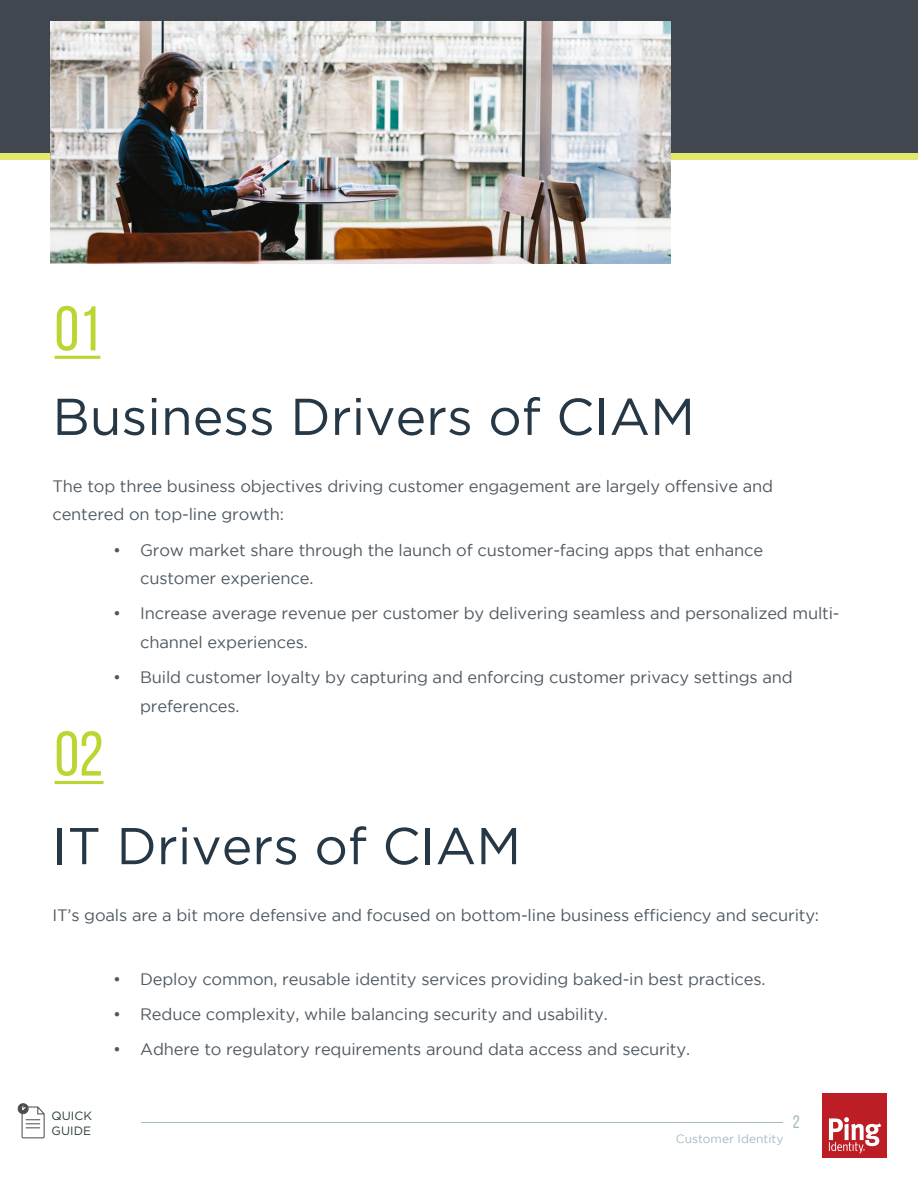
<style>
.page{position:relative;width:918px;height:1188px;background:#fff}
.page>*{position:absolute;margin:0;border:0;box-sizing:border-box;transform-origin:0 0}
.t1{font:63px "Bebas Neue";color:#bdd531}
.t2{font:51.75px "Gotham";color:#263746}
.t3{font:18px "Bebas Neue";color:#a5bbc3}
.t4{font:16.5px/28.5px "Gotham";letter-spacing:-.01em;color:#4f5961}
.t5{font:12px "Gotham";color:#a5bbc3}
.t6{font:12px/15px "Gotham";color:#2b3b3e}
</style>
<div class="page">
<hr style="left:141px;top:1122px;width:642px;height:1px;background:#a2b8c4">
<div style="left:822px;top:1093px;width:65px;height:65px;background:#bd1e26"></div>
<svg style="left:829px;top:1117px;width:52px;height:37px"></svg>
<svg style="left:18px;top:1104px;width:27px;height:34px"></svg>
<div style="left:0;top:0;width:918px;height:153px;background:#40474f"></div>
<div style="left:0;top:153px;width:918px;height:6px;background:#e3e76f"></div>
<img style="left:51px;top:22px;width:620px;height:242px">
<hr style="left:55px;top:356px;width:45px;height:3px;background:#bdd531">
<hr style="left:55px;top:781px;width:48px;height:3px;background:#bdd531">
<h1 class="t1" style="left:55px;top:294px;width:47px">01</h1>
<h2 class="t2" style="left:52px;top:388px;width:644px">Business Drivers of CIAM</h2>
<p class="t4" style="left:52px;top:472px;width:722px">The top three business objectives driving customer engagement are largely offensive and centered on top-line growth:</p>
<p class="t4" style="left:140px;top:535px;width:625px;text-indent:-27px">• Grow market share through the launch of customer-facing apps that enhance customer experience.</p>
<p class="t4" style="left:140px;top:599px;width:701px;text-indent:-27px">• Increase average revenue per customer by delivering seamless and personalized multi&shy;channel experiences.</p>
<p class="t4" style="left:140px;top:663px;width:654px;text-indent:-27px">• Build customer loyalty by capturing and enforcing customer privacy settings and preferences.</p>
<h1 class="t1" style="left:55px;top:720px;width:50px">02</h1>
<h2 class="t2" style="left:52px;top:817px;width:470px">IT Drivers of CIAM</h2>
<p class="t4" style="left:52px;top:901px;width:768px">IT’s goals are a bit more defensive and focused on bottom-line business efficiency and security:</p>
<p class="t6" style="left:52px;top:1108px;width:42px">QUICK<br>GUIDE</p>
<p class="t4" style="left:113px;top:965px;width:654px">• Deploy common, reusable identity services providing baked-in best practices.</p>
<p class="t4" style="left:113px;top:1000px;width:496px">• Reduce complexity, while balancing security and usability.</p>
<p class="t4" style="left:113px;top:1035px;width:578px">• Adhere to regulatory requirements around data access and security.</p>
<p class="t5" style="left:676px;top:1132px;width:109px">Customer Identity</p>
<p class="t3" style="left:793px;top:1112px;width:8px">2</p>
</div>
